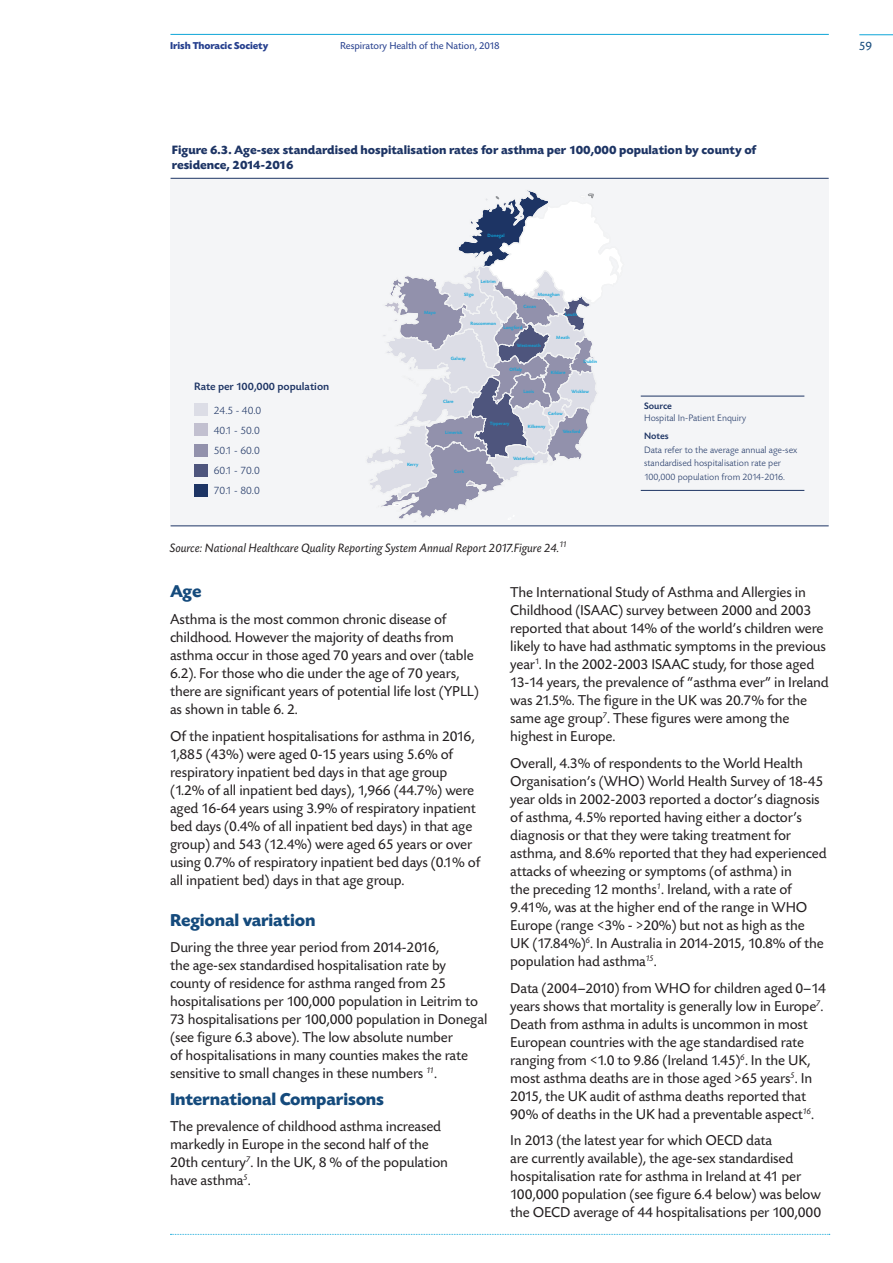
<style>
.page{position:relative;width:893px;height:1263px;background:#fff}
.page>*{position:absolute;margin:0;border:0;box-sizing:border-box;transform-origin:0 0}
.ITC_Body_Text{font:700 18px "Today SB";letter-spacing:-.01em;color:#144a7c}
.ITC_Para_Head{font:700 18px "Today SB";letter-spacing:-.01em;color:#144a7c}
.ITC_Body_Text-2{font:15px/18px "Today SB";letter-spacing:-.01em;color:#231f20}
.t1{font:700 12.75px/15.3px "Today SB";color:#1d3464}
.Source{font:italic 12.75px "Today SB";letter-spacing:-.01em;color:#231f20}
.t2{font:12.75px "Today SB";color:#144a7c}
.t3{font:300 11.25px/20px "Today SB";color:#1d3464}
.t4{font:500 11.25px "Today SB";color:#1d3464}
.t5{font:10.5px "Today SB";letter-spacing:-.01em;color:#253f8e}
.t6{font:700 10.5px "Today SB";letter-spacing:-.01em;color:#253f8e}
.t7{font:300 9.75px/13.5px "Today SB";color:#1d3464}
.t8{font:500 4.95px "Today SB";color:#0ea4d9}
.t9{font:500 4.8px "Today SB";color:#0ea4d9}
.s1{font-weight:500}
</style>
<div class="page">
<div style="left:171px;top:179px;width:658px;height:347px;background:#f4f5f7"></div>
<hr style="left:171px;top:178px;width:658px;height:1px;background:#1d3464">
<hr style="left:171px;top:525px;width:658px;height:1px;background:#1d3464">
<div style="left:195px;top:403px;width:13px;height:13px;background:#dcdde6"></div>
<div style="left:195px;top:423px;width:13px;height:13px;background:#c2c0d0"></div>
<div style="left:195px;top:444px;width:13px;height:13px;background:#9291ac"></div>
<div style="left:195px;top:464px;width:13px;height:13px;background:#4e557d"></div>
<div style="left:195px;top:484px;width:13px;height:13px;background:#1d3464"></div>
<svg style="left:367px;top:190px;width:255px;height:332px"></svg>
<hr style="left:641px;top:396px;width:163px;height:1px;background:#1d3464">
<hr style="left:641px;top:490px;width:163px;height:1px;background:#1d3464">
<hr style="left:170px;top:34px;width:659px;height:1px;background:#0da5d8">
<svg style="left:170px;top:1234px;width:660px;height:1px"></svg>
<hr style="left:859px;top:34px;width:34px;height:1px;background:#0da5d8">
<p class="t6" style="left:170px;top:40px;width:100px">Irish Thoracic Society</p>
<p class="t5" style="left:340px;top:40px;width:161px">Respiratory Health of the Nation, 2018</p>
<p class="t2" style="left:859px;top:40px;width:15px">59</p>
<p class="t1" style="left:172px;top:142px;width:586px">Figure 6.3. Age-sex standardised hospitalisation rates for asthma per 100,000 population by county of residence, 2014-2016</p>
<p class="t9" style="left:488px;top:233px;width:19px">Donegal</p>
<p class="t4" style="left:194px;top:380px;width:137px">Rate per 100,000 population</p>
<p class="t9" style="left:424px;top:310px;width:13px">Mayo</p>
<p class="t9" style="left:481px;top:279px;width:16px">Leitrim</p>
<p class="t9" style="left:464px;top:292px;width:11px">Sligo</p>
<p class="t9" style="left:538px;top:292px;width:24px">Monaghan</p>
<p class="t9" style="left:524px;top:304px;width:14px">Cavan</p>
<p class="t9" style="left:471px;top:321px;width:27px">Roscommon</p>
<p class="t9" style="left:451px;top:356px;width:17px">Galway</p>
<p class="t9" style="left:504px;top:325px;width:20px">Longford</p>
<p class="t9" style="left:517px;top:343px;width:25px">Westmeath</p>
<p class="t9" style="left:509px;top:366px;width:14px">Offaly</p>
<p class="t9" style="left:524px;top:389px;width:12px">Laois</p>
<p class="t9" style="left:565px;top:312px;width:14px">Louth</p>
<p class="t9" style="left:556px;top:335px;width:15px">Meath</p>
<p class="t9" style="left:551px;top:370px;width:16px">Kildare</p>
<p class="t9" style="left:584px;top:359px;width:15px">Dublin</p>
<p class="t9" style="left:571px;top:389px;width:19px">Wicklow</p>
<p class="t9" style="left:443px;top:398px;width:12px">Clare</p>
<p class="t3" style="left:214px;top:401px;width:49px">24.5 - 40.0<br>40.1 - 50.0<br>50.1 - 60.0<br>60.1 - 70.0<br>70.1 - 80.0</p>
<p class="t7" style="left:644px;top:401px;width:104px;line-height:12px"><span class="s1">Source<br></span>Hospital In-Patient Enquiry</p>
<p class="t9" style="left:548px;top:411px;width:16px">Carlow</p>
<p class="t9" style="left:490px;top:421px;width:21px">Tipperary</p>
<p class="t8" style="left:528px;top:423px;width:19px">Kilkenny</p>
<p class="t9" style="left:563px;top:428px;width:19px">Wexford</p>
<p class="t9" style="left:445px;top:430px;width:19px">Limerick</p>
<p class="t7" style="left:644px;top:430px;width:155px"><span class="s1">Notes<br></span>Data refer to the average annual age-sex standardised hospitalisation rate per<br>100,000 population from 2014-2016.</p>
<p class="t9" style="left:513px;top:455px;width:23px">Waterford</p>
<p class="t9" style="left:407px;top:462px;width:13px">Kerry</p>
<p class="t9" style="left:454px;top:469px;width:11px">Cork</p>
<p class="Source" style="left:170px;top:541px;width:399px">Source: National Healthcare Quality Reporting System Annual Report 2017.Figure 24.<sup>11</sup></p>
<p class="ITC_Para_Head" style="left:170px;top:582px;width:33px">Age</p>
<p class="ITC_Body_Text-2" style="left:170px;top:611px;width:310px">Asthma is the most common chronic disease of childhood. However the majority of deaths from asthma occur in those aged 70 years and over (table 6.2). For those who die under the age of 70 years, there are significant years of potential life lost (YPLL) as shown in table 6. 2.</p>
<p class="ITC_Body_Text-2" style="left:170px;top:727px;width:312px">Of the inpatient hospitalisations for asthma in 2016, 1,885 (43%) were aged 0-15 years using 5.6% of respiratory inpatient bed days in that age group (1.2% of all inpatient bed days), 1,966 (44.7%) were aged 16-64 years using 3.9% of respiratory inpatient bed days (0.4% of all inpatient bed days) in that age group) and 543 (12.4%) were aged 65 years or over using 0.7% of respiratory inpatient bed days (0.1% of all inpatient bed) days in that age group.</p>
<p class="ITC_Para_Head" style="left:170px;top:910px;width:147px">Regional variation</p>
<p class="ITC_Body_Text-2" style="left:170px;top:939px;width:319px">During the three year period from 2014-2016,<br>the age-sex standardised hospitalisation rate by county of residence for asthma ranged from 25 hospitalisations per 100,000 population in Leitrim to 73 hospitalisations per 100,000 population in Donegal (see figure 6.3 above). The low absolute number<br>of hospitalisations in many counties makes the rate sensitive to small changes in these numbers <sup>11</sup>.</p>
<p class="ITC_Body_Text" style="left:170px;top:1089px;width:216px">International Comparisons</p>
<p class="ITC_Body_Text-2" style="left:170px;top:1118px;width:280px">The prevalence of childhood asthma increased markedly in Europe in the second half of the 20th century<sup>7</sup>. In the UK, 8 % of the population have asthma<sup>5</sup>.</p>
<p class="ITC_Body_Text-2" style="left:510px;top:584px;width:320px">The International Study of Asthma and Allergies in Childhood (ISAAC) survey between 2000 and 2003 reported that about 14% of the world’s children were likely to have had asthmatic symptoms in the previous year<sup>1</sup>. In the 2002-2003 ISAAC study, for those aged 13-14 years, the prevalence of “asthma ever” in Ireland was 21.5%. The figure in the UK was 20.7% for the same age group<sup>7</sup>. These figures were among the highest in Europe.</p>
<p class="ITC_Body_Text-2" style="left:510px;top:755px;width:318px">Overall, 4.3% of respondents to the World Health Organisation’s (WHO) World Health Survey of 18-45 year olds in 2002-2003 reported a doctor’s diagnosis of asthma, 4.5% reported having either a doctor’s diagnosis or that they were taking treatment for asthma, and 8.6% reported that they had experienced attacks of wheezing or symptoms (of asthma) in<br>the preceding 12 months<sup>1</sup>. Ireland, with a rate of 9.41%, was at the higher end of the range in WHO Europe (range &lt;3% - &gt;20%) but not as high as the UK (17.84%)<sup>6</sup>. In Australia in 2014-2015, 10.8% of the population had asthma<sup>15</sup>.</p>
<p class="ITC_Body_Text-2" style="left:510px;top:979px;width:317px">Data (2004–2010) from WHO for children aged 0–14 years shows that mortality is generally low in Europe<sup>7</sup>.<br>Death from asthma in adults is uncommon in most European countries with the age standardised rate ranging from &lt;1.0 to 9.86 (Ireland 1.45)<sup>6</sup>. In the UK, most asthma deaths are in those aged &gt;65 years<sup>5</sup>. In 2015, the UK audit of asthma deaths reported that 90% of deaths in the UK had a preventable aspect<sup>16</sup>.</p>
<p class="ITC_Body_Text-2" style="left:510px;top:1132px;width:312px">In 2013 (the latest year for which OECD data<br>are currently available), the age-sex standardised hospitalisation rate for asthma in Ireland at 41 per 100,000 population (see figure 6.4 below) was below the OECD average of 44 hospitalisations per 100,000</p>
</div>
